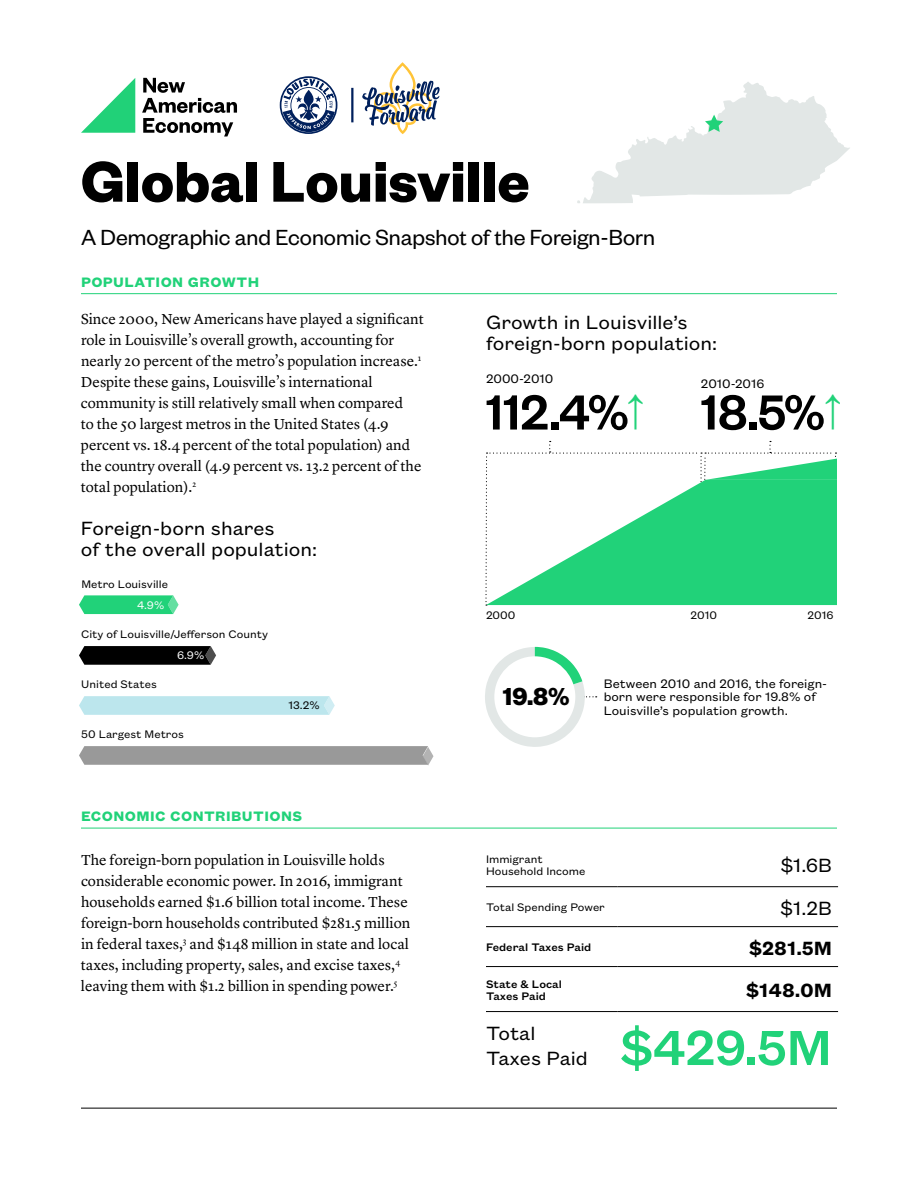
<style>
.page{position:relative;width:918px;height:1188px;background:#fff}
.page>*{position:absolute;margin:0;border:0;box-sizing:border-box;transform-origin:0 0}
.t1{font:700 63px "Founders Grotesk";color:#000}
.t2{font:500 54px "Founders Grotesk";color:#000}
.t3{font:500 54px "Founders Grotesk Text";color:#21d279}
.t4{font:700 27px "Founders Grotesk";color:#000}
.t5{font:24px "Founders Grotesk";color:#000}
.t6{font:21px/21px "Founders Grotesk Text";color:#000}
.t7{font:600 21px "Founders Grotesk Text";color:#000}
.t8{font:15px/21px "Lyon Text";color:#000}
.t9{font:700 15px "Founders Grotesk Text";letter-spacing:.025em;color:#21d279}
.t10{font:13.5px/13.5px "Founders Grotesk Text";color:#000}
.t11{font:12px/12px "Founders Grotesk Text";color:#000}
.t12{font:500 12px/12px "Founders Grotesk Text";color:#000}
.t13{font:12px "Founders Grotesk Text";color:#fff}
</style>
<div class="page">
<hr style="left:81px;top:293px;width:756px;height:1px;background:#21d279">
<hr style="left:81px;top:828px;width:756px;height:1px;background:#21d279">
<svg style="left:577px;top:82px;width:273px;height:121px"></svg>
<svg style="left:142px;top:78px;width:95px;height:59px"></svg>
<svg style="left:81px;top:78px;width:54px;height:55px"></svg>
<svg style="left:485px;top:647px;width:112px;height:100px"></svg>
<div style="left:494px;top:656px;width:81px;height:81px;background:#fff;border-radius:50%"></div>
<hr style="left:81px;top:1108px;width:756px;height:1px;background:#000">
<svg style="left:485px;top:441px;width:352px;height:165px"></svg>
<svg style="left:79px;top:746px;width:355px;height:19px;background:#9c9c9c"></svg>
<svg style="left:79px;top:696px;width:256px;height:19px;background:#bfe7ed"></svg>
<svg style="left:79px;top:646px;width:137px;height:19px;background:#111"></svg>
<svg style="left:79px;top:595px;width:100px;height:19px;background:#35d685"></svg>
<hr style="left:486px;top:886px;width:132px;height:1px;background:#000">
<hr style="left:618px;top:886px;width:220px;height:1px;background:#000">
<hr style="left:486px;top:926px;width:132px;height:1px;background:#000">
<hr style="left:618px;top:926px;width:220px;height:1px;background:#000">
<hr style="left:486px;top:966px;width:132px;height:1px;background:#000">
<hr style="left:618px;top:966px;width:220px;height:1px;background:#000">
<hr style="left:486px;top:1011px;width:132px;height:1px;background:#000">
<hr style="left:618px;top:1011px;width:220px;height:1px;background:#000">
<svg style="left:362px;top:62px;width:78px;height:72px"></svg>
<div style="left:280px;top:76px;width:57px;height:58px;border:2px solid #00205c;border-radius:50%"></div>
<svg style="left:283px;top:76px;width:52px;height:56px"></svg>
<hr style="left:351px;top:88px;width:2px;height:34px;background:#00205c">
<h1 class="t1" style="left:81px;top:141px;width:450px">Global Louisville</h1>
<h3 class="t5" style="left:81px;top:222px;width:576px">A Demographic and Economic Snapshot of the Foreign-Born</h3>
<p class="t9" style="left:81px;top:271px;width:180px">POPULATION GROWTH</p>
<p class="t8" style="left:81px;top:307px;width:344px">Since 2000, New Americans have played a significant role in Louisville’s overall growth, accounting for nearly 20 percent of the metro’s population increase.<sup>1<br></sup>Despite these gains, Louisville’s international community is still relatively small when compared<br>to the 50 largest metros in the United States (4.9 percent vs. 18.4 percent of the total population) and the country overall (4.9 percent vs. 13.2 percent of the total population).<sup>2</sup></p>
<h3 class="t6" style="left:81px;top:517px;width:238px">Foreign-born shares<br>of the overall population:</h3>
<p class="t11" style="left:81px;top:577px;width:88px">Metro Louisville</p>
<p class="t13" style="left:137px;top:597px;width:29px">4.9%</p>
<p class="t11" style="left:81px;top:628px;width:189px">City of Louisville/Jefferson County</p>
<p class="t13" style="left:177px;top:647px;width:29px">6.9%</p>
<p class="t11" style="left:81px;top:678px;width:77px">United States</p>
<p class="t11" style="left:81px;top:728px;width:104px">50 Largest Metros</p>
<p class="t11" style="left:288px;top:699px;width:33px">13.2%</p>
<p class="t9" style="left:81px;top:806px;width:223px">ECONOMIC CONTRIBUTIONS</p>
<p class="t8" style="left:81px;top:848px;width:331px">The foreign-born population in Louisville holds considerable economic power. In 2016, immigrant households earned $1.6 billion total income. These foreign-born households contributed $281.5 million in federal taxes,<sup>3</sup> and $148 million in state and local taxes, including property, sales, and excise taxes,<sup>4 </sup>leaving them with $1.2 billion in spending power.<sup>5</sup></p>
<h3 class="t6" style="left:486px;top:310px;width:233px">Growth in Louisville’s foreign-born population:</h3>
<p class="t10" style="left:486px;top:371px;width:69px">2000-2010</p>
<p class="t10" style="left:701px;top:375px;width:65px">2010-2016</p>
<h2 class="t2" style="left:486px;top:379px;width:359px">112.4%<sup>↑</sup> 18.5%<sup>↑</sup></h2>
<p class="t11" style="left:486px;top:608px;width:31px">2000</p>
<p class="t11" style="left:691px;top:608px;width:28px">2010</p>
<p class="t11" style="left:808px;top:608px;width:28px">2016</p>
<h3 class="t4" style="left:503px;top:679px;width:68px">19.8%</h3>
<p class="t10" style="left:604px;top:676px;width:225px">Between 2010 and 2016, the foreign&shy;born were responsible for 19.8% of<br>Louisville’s population growth.</p>
<p class="t11" style="left:486px;top:852px;width:101px">Immigrant<br>Household Income</p>
<h3 class="t6" style="left:781px;top:854px;width:53px">$1.6B</h3>
<p class="t11" style="left:486px;top:901px;width:120px">Total Spending Power</p>
<h3 class="t6" style="left:781px;top:896px;width:53px">$1.2B</h3>
<p class="t12" style="left:486px;top:941px;width:107px">Federal Taxes Paid</p>
<h3 class="t7" style="left:749px;top:933px;width:84px">$281.5M</h3>
<p class="t12" style="left:486px;top:977px;width:78px">State &amp; Local<br>Taxes Paid</p>
<h3 class="t7" style="left:746px;top:976px;width:87px">$148.0M</h3>
<h3 class="t6" style="left:486px;top:1019px;width:103px;line-height:25.2px">Total<br>Taxes Paid</h3>
<h2 class="t3" style="left:620px;top:1011px;width:213px">$429.5M</h2>
</div>
